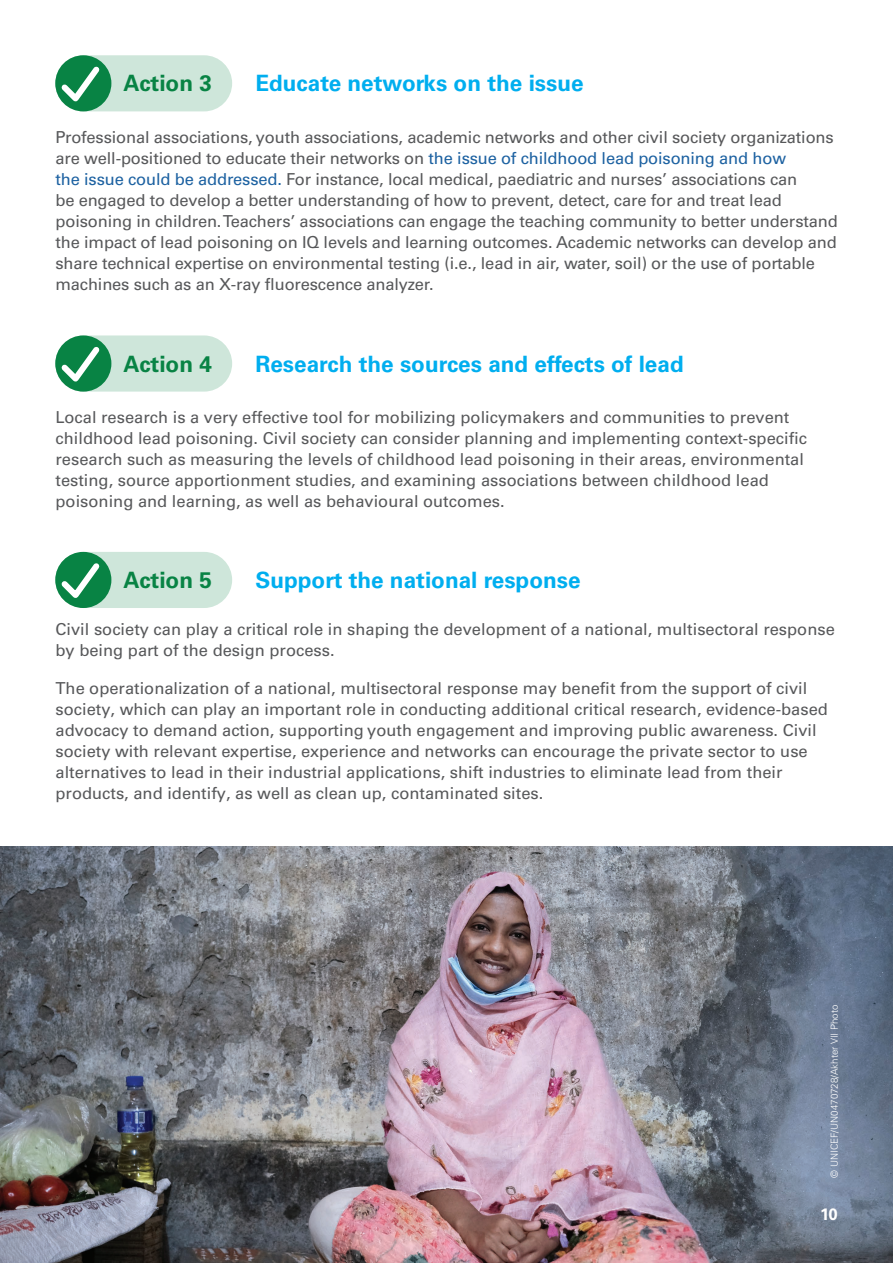
<style>
.page{position:relative;width:893px;height:1263px;background:#fff}
.page>*{position:absolute;margin:0;border:0;box-sizing:border-box;transform-origin:0 0}
.t1{font:700 22.5px "Univers LT Pro 65";color:#00aeef}
.t2{font:700 22.5px "Univers LT Pro 65";color:#088344}
.t3{font:16.5px/21px "Univers LT Pro 55 Roman";color:#57585a}
.t4{font:700 16.5px "Univers LT Std";color:#fff}
.t5{font:300 9.75px "Univers LT Pro 45";color:#fff}
.s1{color:#1c61a1}
</style>
<div class="page">
<img style="left:0;top:846px;width:893px;height:417px">
<div style="left:55px;top:335px;width:177px;height:57px;background:#cee6da;border-radius:28px"></div>
<div style="left:55px;top:552px;width:177px;height:56px;background:#cee6da;border-radius:28px"></div>
<div style="left:55px;top:335px;width:56px;height:57px;background:#088344;border-radius:50%"></div>
<svg style="left:56px;top:341px;width:49px;height:47px"></svg>
<div style="left:55px;top:552px;width:56px;height:56px;background:#088344;border-radius:50%"></div>
<svg style="left:56px;top:558px;width:49px;height:46px"></svg>
<div style="left:55px;top:55px;width:177px;height:56px;background:#cee6da;border-radius:28px"></div>
<div style="left:55px;top:55px;width:56px;height:56px;background:#088344;border-radius:50%"></div>
<svg style="left:56px;top:61px;width:49px;height:47px"></svg>
<h1 class="t2" style="left:124px;top:70px;width:90px">Action 3</h1>
<h1 class="t1" style="left:255px;top:70px;width:330px">Educate networks on the issue</h1>
<p class="t3" style="left:56px;top:126px;width:784px">Professional associations, youth associations, academic networks and other civil society organizations are well-positioned to educate their networks on <span class="s1">the issue of childhood lead poisoning and how<br>the issue could be addressed.</span> For instance, local medical, paediatric and nurses’ associations can<br>be engaged to develop a better understanding of how to prevent, detect, care for and treat lead poisoning in children. Teachers’ associations can engage the teaching community to better understand the impact of lead poisoning on IQ levels and learning outcomes. Academic networks can develop and share technical expertise on environmental testing (i.e., lead in air, water, soil) or the use of portable machines such as an X-ray fluorescence analyzer.</p>
<h1 class="t2" style="left:124px;top:350px;width:90px">Action 4</h1>
<h1 class="t1" style="left:255px;top:350px;width:430px">Research the sources and effects of lead</h1>
<p class="t3" style="left:56px;top:406px;width:753px">Local research is a very effective tool for mobilizing policymakers and communities to prevent childhood lead poisoning. Civil society can consider planning and implementing context-specific research such as measuring the levels of childhood lead poisoning in their areas, environmental testing, source apportionment studies, and examining associations between childhood lead poisoning and learning, as well as behavioural outcomes.</p>
<h1 class="t2" style="left:124px;top:567px;width:90px">Action 5</h1>
<h1 class="t1" style="left:255px;top:567px;width:327px">Support the national response</h1>
<p class="t3" style="left:56px;top:619px;width:781px">Civil society can play a critical role in shaping the development of a national, multisectoral response by being part of the design process.</p>
<p class="t3" style="left:56px;top:678px;width:774px">The operationalization of a national, multisectoral response may benefit from the support of civil society, which can play an important role in conducting additional critical research, evidence-based advocacy to demand action, supporting youth engagement and improving public awareness. Civil society with relevant expertise, experience and networks can encourage the private sector to use alternatives to lead in their industrial applications, shift industries to eliminate lead from their products, and identify, as well as clean up, contaminated sites.</p>
<p class="t5" style="left:828px;top:1178px;width:174px;rotate:-90deg">© UNICEF/UN0470728/Akhter VII Photo</p>
<p class="t4" style="left:820px;top:1204px;width:19px">10</p>
</div>
